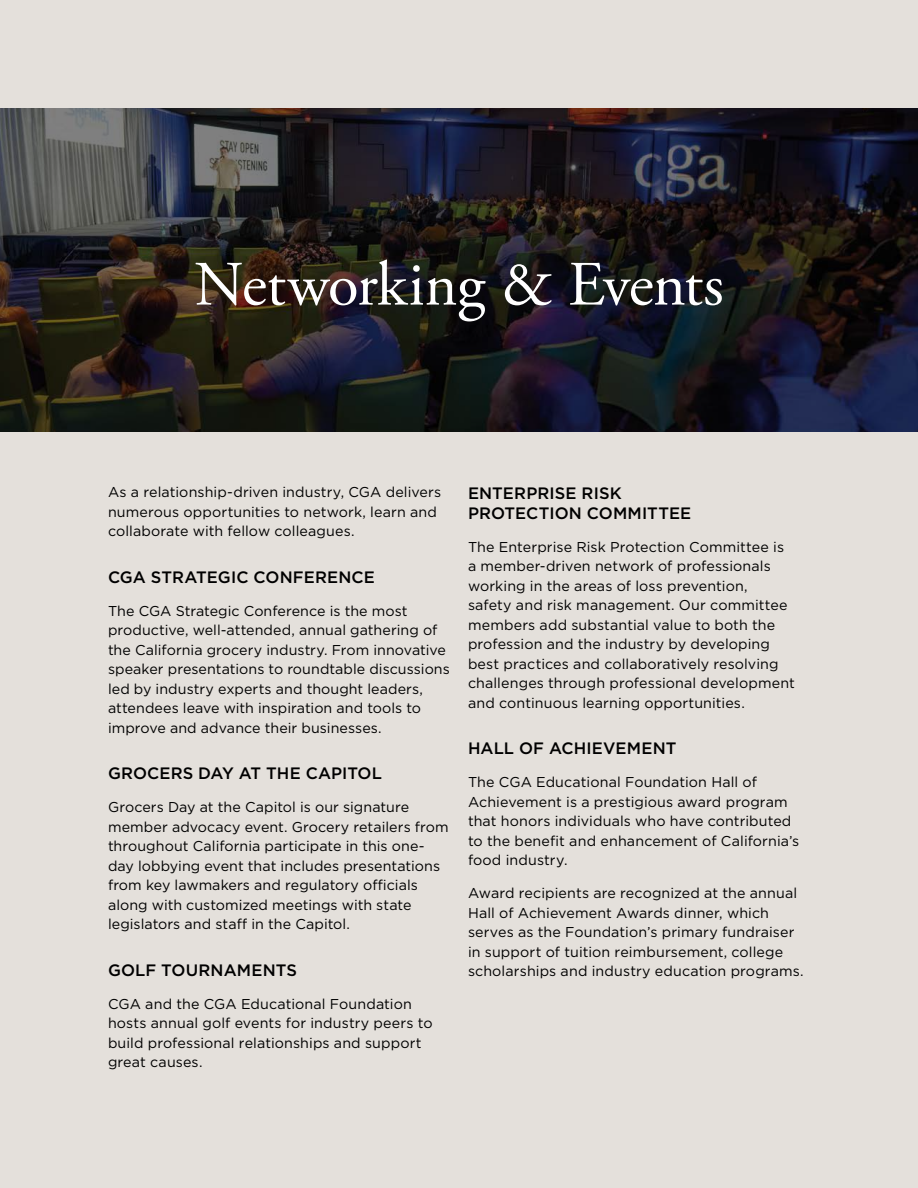
<style>
.page{position:relative;width:918px;height:1188px;background:#e4e0db}
.page>*{position:absolute;margin:0;border:0;box-sizing:border-box;transform-origin:0 0}
.t1{font:63px "Adobe Garamond Pro";letter-spacing:-.015em;color:#fff}
.t2{font:500 16.5px/19.5px "Gotham";letter-spacing:.005em;color:#000}
.t3{font:14.25px/19.5px "Gotham";letter-spacing:.005em;color:#000}
</style>
<div class="page">
<svg style="left:0;top:108px;width:918px;height:324px;background:#211f24"></svg>
<h1 class="t1" style="left:194px;top:247px;width:531px">Networking &amp; Events</h1>
<p class="t3" style="left:108px;top:482px;width:335px">As a relationship-driven industry, CGA delivers numerous opportunities to network, learn and collaborate with fellow colleagues.</p>
<p class="t2" style="left:108px;top:567px;width:268px">CGA STRATEGIC CONFERENCE</p>
<p class="t3" style="left:108px;top:601px;width:343px">The CGA Strategic Conference is the most productive, well-attended, annual gathering of the California grocery industry. From innovative speaker presentations to roundtable discussions led by industry experts and thought leaders, attendees leave with inspiration and tools to improve and advance their businesses.</p>
<p class="t2" style="left:108px;top:764px;width:276px">GROCERS DAY AT THE CAPITOL</p>
<p class="t3" style="left:108px;top:797px;width:342px">Grocers Day at the Capitol is our signature member advocacy event. Grocery retailers from throughout California participate in this one&shy;day lobbying event that includes presentations from key lawmakers and regulatory officials along with customized meetings with state legislators and staff in the Capitol.</p>
<p class="t2" style="left:108px;top:960px;width:190px">GOLF TOURNAMENTS</p>
<p class="t3" style="left:108px;top:994px;width:326px">CGA and the CGA Educational Foundation hosts annual golf events for industry peers to build professional relationships and support great causes.</p>
<p class="t2" style="left:468px;top:483px;width:225px">ENTERPRISE RISK<br>PROTECTION COMMITTEE</p>
<p class="t3" style="left:468px;top:537px;width:328px">The Enterprise Risk Protection Committee is a member-driven network of professionals working in the areas of loss prevention,<br>safety and risk management. Our committee members add substantial value to both the profession and the industry by developing best practices and collaboratively resolving challenges through professional development and continuous learning opportunities.</p>
<p class="t2" style="left:468px;top:738px;width:210px">HALL OF ACHIEVEMENT</p>
<p class="t3" style="left:468px;top:772px;width:333px">The CGA Educational Foundation Hall of Achievement is a prestigious award program that honors individuals who have contributed to the benefit and enhancement of California’s food industry.</p>
<p class="t3" style="left:468px;top:883px;width:337px">Award recipients are recognized at the annual Hall of Achievement Awards dinner, which serves as the Foundation’s primary fundraiser in support of tuition reimbursement, college scholarships and industry education programs.</p>
</div>
